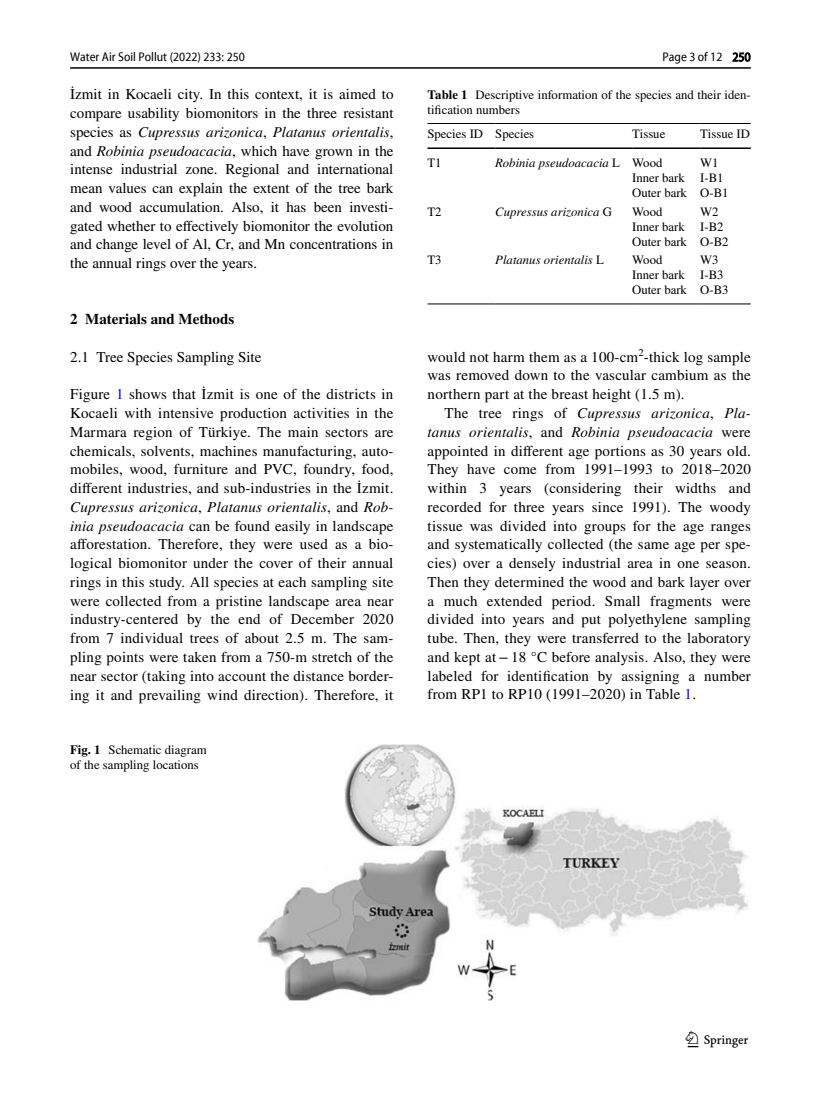
<style>
.page{position:relative;width:821px;height:1106px;background:#fff}
.page>*{position:absolute;margin:0;border:0;box-sizing:border-box;transform-origin:0 0}
.t1{font:22.5px "Springnew Regular 3";color:#000}
.t2{font:15px/18.8px "STIX";letter-spacing:.015em;color:#000;text-align:justify}
.t3{font:700 15px "STIX";color:#000}
.t4{font:12.75px/15px "STIX";color:#000}
.t5{font:semi-condensed 12.75px "Myriad Pro Unic";color:#000}
.t6{font:italic 12.75px "STIX";color:#000}
.s1{font-style:italic}
.s2{color:#00f}
.s3{font-weight:700}
.s4{font-style:normal}
</style>
<div class="page">
<hr style="left:70px;top:67px;width:680px;height:2px;background:#000">
<img style="left:257px;top:744px;width:491px;height:257px">
<hr style="left:427px;top:123px;width:68px;height:1px;background:#000">
<hr style="left:427px;top:147px;width:68px;height:2px;background:#000">
<hr style="left:495px;top:123px;width:137px;height:1px;background:#000">
<hr style="left:495px;top:147px;width:137px;height:2px;background:#000">
<hr style="left:632px;top:123px;width:68px;height:1px;background:#000">
<hr style="left:632px;top:147px;width:68px;height:2px;background:#000">
<hr style="left:700px;top:123px;width:50px;height:1px;background:#000">
<hr style="left:700px;top:147px;width:50px;height:2px;background:#000">
<hr style="left:427px;top:303px;width:68px;height:1px;background:#000">
<hr style="left:495px;top:303px;width:137px;height:1px;background:#000">
<hr style="left:632px;top:303px;width:68px;height:1px;background:#000">
<hr style="left:700px;top:303px;width:50px;height:1px;background:#000">
<p class="t5" style="left:70px;top:52px;width:176px">Water Air Soil Pollut (2022) 233: 250</p>
<p class="t2" style="left:70px;top:86px;width:325px">İzmit in Kocaeli city. In this context, it is aimed to compare usability biomonitors in the three resistant species as <span class="s1">Cupressus arizonica</span>, <span class="s1">Platanus orientalis</span>, and <span class="s1">Robinia pseudoacacia</span>, which have grown in the intense industrial zone. Regional and international mean values can explain the extent of the tree bark and wood accumulation. Also, it has been investi&shy;gated whether to effectively biomonitor the evolution and change level of Al, Cr, and Mn concentrations in the annual rings over the years.</p>
<p class="t3" style="left:70px;top:310px;width:166px">2 Materials and Methods</p>
<p class="t2" style="left:70px;top:348px;width:193px">2.1 Tree Species Sampling Site</p>
<p class="t2" style="left:70px;top:386px;width:325px">Figure <span class="s2">1</span> shows that İzmit is one of the districts in Kocaeli with intensive production activities in the Marmara region of Türkiye. The main sectors are chemicals, solvents, machines manufacturing, auto&shy;mobiles, wood, furniture and PVC, foundry, food, different industries, and sub-industries in the İzmit.<br><span class="s1">Cupressus arizonica</span>, <span class="s1">Platanus orientalis</span>, and <span class="s1">Rob&shy;inia pseudoacacia</span> can be found easily in landscape afforestation. Therefore, they were used as a bio&shy;logical biomonitor under the cover of their annual rings in this study. All species at each sampling site were collected from a pristine landscape area near industry-centered by the end of December 2020 from 7 individual trees of about 2.5 m. The sam&shy;pling points were taken from a 750-m stretch of the near sector (taking into account the distance border&shy;ing it and prevailing wind direction). Therefore, it</p>
<p class="t4" style="left:70px;top:743px;width:138px"><span class="s3">Fig. 1</span> Schematic diagram of the sampling locations</p>
<p class="t5" style="left:662px;top:52px;width:90px">Page 3 of 12 250</p>
<p class="t4" style="left:427px;top:88px;width:325px"><span class="s3">Table 1</span> Descriptive information of the species and their iden&shy;tification numbers</p>
<p class="t4" style="left:427px;top:127px;width:108px">Species ID Species</p>
<p class="t4" style="left:632px;top:127px;width:35px">Tissue</p>
<p class="t4" style="left:700px;top:127px;width:51px">Tissue ID</p>
<p class="t4" style="left:427px;top:156px;width:16px">T1</p>
<p class="t4" style="left:632px;top:156px;width:56px;text-indent:-137px"><span class="s1">Robinia pseudoacacia</span> L Wood<br>Inner bark<br>Outer bark</p>
<p class="t4" style="left:700px;top:156px;width:30px">W1<br>I-B1<br>O-B1</p>
<p class="t4" style="left:427px;top:205px;width:16px">T2</p>
<p class="t6" style="left:495px;top:203px;width:118px">Cupressus arizonica <span class="s4">G</span></p>
<p class="t4" style="left:632px;top:205px;width:56px">Wood<br>Inner bark<br>Outer bark</p>
<p class="t4" style="left:700px;top:205px;width:30px">W2<br>I-B2<br>O-B2</p>
<p class="t4" style="left:427px;top:253px;width:16px">T3</p>
<p class="t6" style="left:495px;top:251px;width:110px">Platanus orientalis <span class="s4">L</span></p>
<p class="t4" style="left:632px;top:253px;width:56px">Wood<br>Inner bark<br>Outer bark</p>
<p class="t4" style="left:700px;top:253px;width:30px">W3<br>I-B3<br>O-B3</p>
<p class="t2" style="left:427px;top:348px;width:325px">would not harm them as a 100-cm<sup>2</sup>-thick log sample was removed down to the vascular cambium as the northern part at the breast height (1.5 m).</p>
<p class="t2" style="left:427px;top:404px;width:325px;text-indent:17px">The tree rings of <span class="s1">Cupressus arizonica</span>, <span class="s1">Pla&shy;tanus orientalis</span>, and <span class="s1">Robinia pseudoacacia</span> were appointed in different age portions as 30 years old.<br>They have come from 1991–1993 to 2018–2020 within 3 years (considering their widths and recorded for three years since 1991). The woody tissue was divided into groups for the age ranges and systematically collected (the same age per spe&shy;cies) over a densely industrial area in one season.<br>Then they determined the wood and bark layer over a much extended period. Small fragments were divided into years and put polyethylene sampling tube. Then, they were transferred to the laboratory and kept at−18 °C before analysis. Also, they were labeled for identification by assigning a number from RP1 to RP10 (1991–2020) in Table <span class="s2">1</span>.</p>
<h1 class="t1" style="left:687px;top:1031px;width:62px">1 3</h1>
</div>
